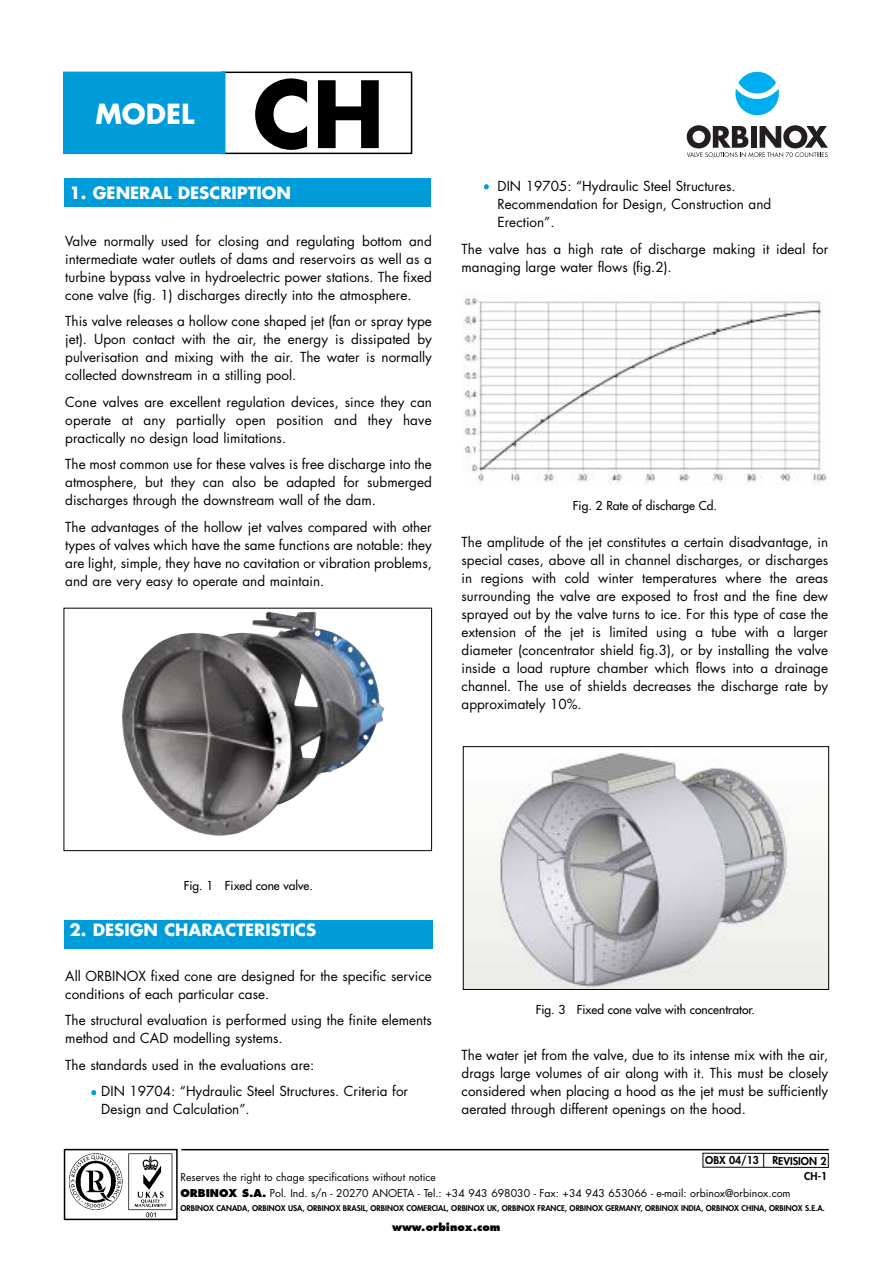
<style>
.page{position:relative;width:893px;height:1263px;background:#fff}
.page>*{position:absolute;margin:0;border:0;box-sizing:border-box;transform-origin:0 0}
.t1{font:700 90px "Futura";color:#000}
.t2{font:700 27px "Futura";color:#fff}
.t3{font:700 16.5px "Futura";color:#fff}
.t4{font:13.5px/18px "Futura";color:#000;text-align:justify}
.t5{font:12px "Futura";color:#000}
.t6{font:10.5px/16.5px "Futura";color:#000}
.t7{font:800 10.5px/15px "Futura";color:#000;text-align:right}
.t8{font:800 10.5px "Futura";color:#000}
.t9{font:800 7.8px "Futura";color:#000}
.s1{font-weight:800}
</style>
<div class="page">
<div style="left:703px;top:1153px;width:126px;height:15px;border:1px solid #000"></div>
<svg style="left:763px;top:1153px;width:1px;height:14px"></svg>
<div style="left:64px;top:920px;width:369px;height:28px;background:#009cd9"></div>
<img style="left:122px;top:612px;width:262px;height:224px">
<div style="left:64px;top:608px;width:368px;height:243px;border:1px solid #000"></div>
<div style="left:738px;top:72px;width:38px;height:21px;background:#00aeef;border-radius:50%"></div>
<svg style="left:735px;top:89px;width:44px;height:26px"></svg>
<svg style="left:687px;top:125px;width:141px;height:32px"></svg>
<div style="left:221px;top:72px;width:191px;height:82px;border:2px solid #000"></div>
<div style="left:64px;top:73px;width:160px;height:80px;background:#009cd9"></div>
<div style="left:63px;top:72px;width:162px;height:82px;border:2px solid #009cd9"></div>
<div style="left:65px;top:179px;width:366px;height:28px;background:#009cd9"></div>
<img style="left:463px;top:296px;width:364px;height:189px">
<svg style="left:484px;top:184px;width:5px;height:5px"></svg>
<img style="left:465px;top:753px;width:362px;height:235px">
<div style="left:463px;top:746px;width:366px;height:244px;border:1px solid #000"></div>
<hr style="left:181px;top:1149px;width:648px;height:1px;background:#000">
<img style="left:69px;top:1153px;width:104px;height:64px">
<div style="left:64px;top:1149px;width:114px;height:71px;border:2px solid #000"></div>
<svg style="left:91px;top:1090px;width:5px;height:5px"></svg>
<h1 class="t1" style="left:253px;top:73px;width:133px">CH</h1>
<p class="t3" style="left:70px;top:185px;width:223px">1. GENERAL DESCRIPTION</p>
<h2 class="t2" style="left:95px;top:101px;width:101px">MODEL</h2>
<p class="t4" style="left:65px;top:233px;width:368px">Valve normally used for closing and regulating bottom and intermediate water outlets of dams and reservoirs as well as a turbine bypass valve in hydroelectric power stations. The fixed cone valve (fig. 1) discharges directly into the atmosphere.</p>
<p class="t4" style="left:65px;top:313px;width:368px">This valve releases a hollow cone shaped jet (fan or spray type jet). Upon contact with the air, the energy is dissipated by pulverisation and mixing with the air. The water is normally collected downstream in a stilling pool.</p>
<p class="t4" style="left:65px;top:394px;width:368px">Cone valves are excellent regulation devices, since they can operate at any partially open position and they have practically no design load limitations.</p>
<p class="t4" style="left:65px;top:456px;width:368px">The most common use for these valves is free discharge into the atmosphere, but they can also be adapted for submerged discharges through the downstream wall of the dam.</p>
<p class="t4" style="left:65px;top:519px;width:368px">The advantages of the hollow jet valves compared with other types of valves which have the same functions are notable: they are light, simple, they have no cavitation or vibration problems, and are very easy to operate and maintain.</p>
<p class="t4" style="left:498px;top:178px;width:275px;text-align:left">DIN 19705: “Hydraulic Steel Structures.<br>Recommendation for Design, Construction and<br>Erection”.</p>
<p class="t4" style="left:462px;top:241px;width:368px">The valve has a high rate of discharge making it ideal for managing large water flows (fig.2).</p>
<p class="t5" style="left:573px;top:500px;width:145px">Fig. 2 Rate of discharge Cd.</p>
<p class="t4" style="left:462px;top:534px;width:368px">The amplitude of the jet constitutes a certain disadvantage, in special cases, above all in channel discharges, or discharges in regions with cold winter temperatures where the areas surrounding the valve are exposed to frost and the fine dew sprayed out by the valve turns to ice. For this type of case the extension of the jet is limited using a tube with a larger diameter (concentrator shield fig.3), or by installing the valve inside a load rupture chamber which flows into a drainage channel. The use of shields decreases the discharge rate by approximately 10%.</p>
<p class="t5" style="left:184px;top:879px;width:131px">Fig. 1 Fixed cone valve.</p>
<p class="t3" style="left:70px;top:922px;width:248px">2. DESIGN CHARACTERISTICS</p>
<p class="t4" style="left:65px;top:968px;width:368px">All ORBINOX fixed cone are designed for the specific service conditions of each particular case.</p>
<p class="t4" style="left:65px;top:1012px;width:368px">The structural evaluation is performed using the finite elements method and CAD modelling systems.</p>
<p class="t4" style="left:101px;top:1053px;width:308px;line-height:26.5px;text-indent:-36px">The standards used in the evaluations are:<br>DIN 19704: “Hydraulic Steel Structures. Criteria for</p>
<p class="t4" style="left:101px;top:1101px;width:150px">Design and Calculation”.</p>
<p class="t5" style="left:536px;top:1004px;width:221px">Fig. 3 Fixed cone valve with concentrator.</p>
<p class="t4" style="left:462px;top:1047px;width:368px">The water jet from the valve, due to its intense mix with the air, drags large volumes of air along with it. This must be closely considered when placing a hood as the jet must be sufficiently aerated through different openings on the hood.</p>
<p class="t7" style="left:705px;top:1154px;width:55px">OBX 04/13</p>
<p class="t7" style="left:772px;top:1154px;width:56px">REVISION 2<br>CH-1</p>
<p class="t6" style="left:180px;top:1169px;width:612px">Reserves the right to chage specifications without notice<br><span class="s1">ORBINOX S.A.</span> Pol. Ind. s/n - 20270 ANOETA - Tel.: +34 943 698030 - Fax: +34 943 653066 - e-mail: orbinox@orbinox.com</p>
<p class="t9" style="left:181px;top:1204px;width:646px">ORBINOX CANADA, ORBINOX USA, ORBINOX BRASIL, ORBINOX COMERCIAL, ORBINOX UK, ORBINOX FRANCE, ORBINOX GERMANY, ORBINOX INDIA, ORBINOX CHINA, ORBINOX S.E.A.</p>
<p class="t8" style="left:392px;top:1222px;width:110px">www.orbinox.com</p>
</div>
